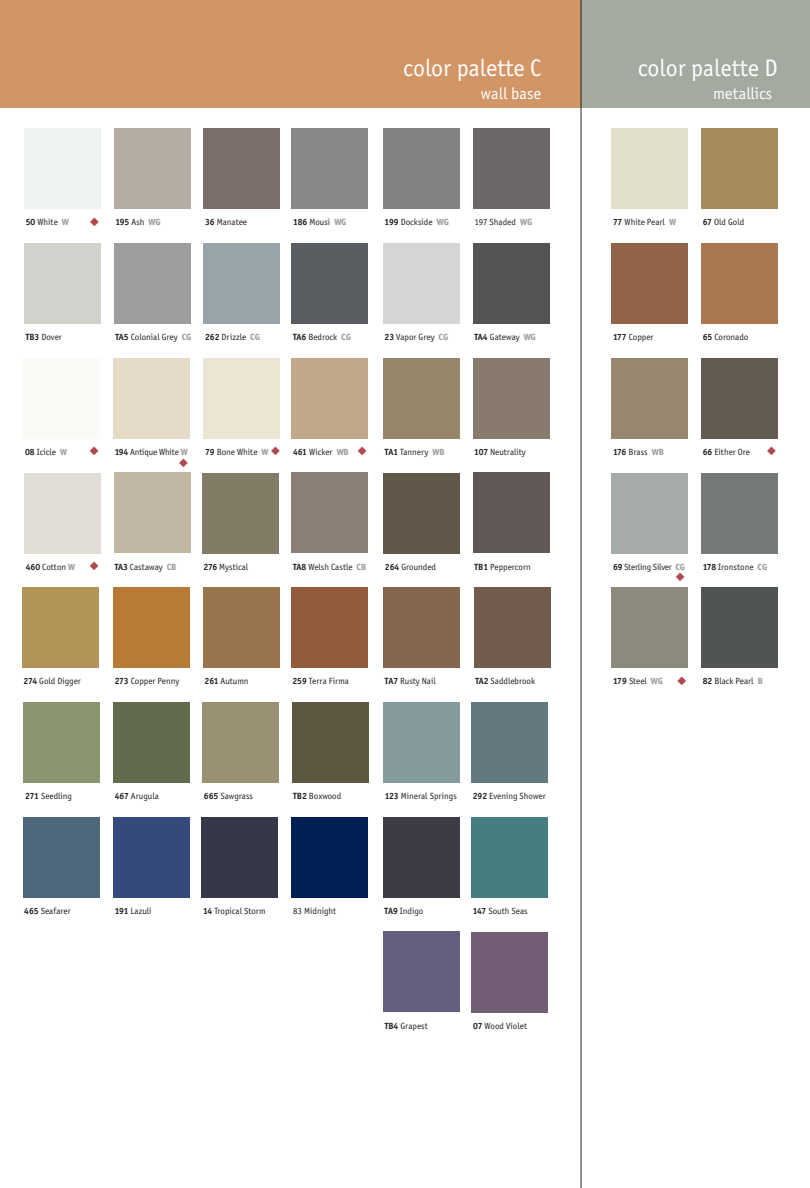
<style>
.page{position:relative;width:810px;height:1188px;background:#fff}
.page>*{position:absolute;margin:0;border:0;box-sizing:border-box;transform-origin:0 0}
.t1{font:24px "Officina San ITC";color:#fff}
.t2{font:16.5px "Officina San ITC";color:#fff}
.t3{font:9px "Officina San ITC";color:#231f20}
.t4{font:9px "Officina San ITC";letter-spacing:-.02em;color:#231f20}
.t5{font:700 9px "Officina San ITC";color:#231f20}
.s1{font-weight:700}
.s2{font-weight:800;color:#a1a1a5}
.s3{color:#b2484d}
.s4{font-weight:400}
</style>
<div class="page">
<div style="left:473px;top:243px;width:77px;height:81px;background:#555452"></div>
<div style="left:292px;top:702px;width:77px;height:81px;background:#5d5641"></div>
<div style="left:24px;top:243px;width:77px;height:81px;background:#d2d1cc"></div>
<div style="left:383px;top:587px;width:77px;height:81px;background:#84674f"></div>
<div style="left:114px;top:243px;width:77px;height:81px;background:#9c9d9c"></div>
<div style="left:114px;top:472px;width:77px;height:82px;background:#c2b7a5"></div>
<div style="left:473px;top:472px;width:77px;height:82px;background:#5f5855"></div>
<div style="left:474px;top:587px;width:77px;height:81px;background:#705b4d"></div>
<div style="left:292px;top:243px;width:76px;height:81px;background:#595d62"></div>
<div style="left:383px;top:358px;width:77px;height:81px;background:#98866a"></div>
<div style="left:292px;top:472px;width:76px;height:82px;background:#8a8076"></div>
<div style="left:202px;top:702px;width:77px;height:81px;background:#98906f"></div>
<div style="left:383px;top:817px;width:77px;height:81px;background:#3b3c44"></div>
<div style="left:383px;top:932px;width:77px;height:80px;background:#63607f"></div>
<div style="left:24px;top:128px;width:77px;height:81px;background:#eff4f3"></div>
<div style="left:204px;top:128px;width:76px;height:81px;background:#7c6f69"></div>
<div style="left:114px;top:128px;width:77px;height:81px;background:#b5ada4"></div>
<div style="left:292px;top:128px;width:76px;height:81px;background:#898687"></div>
<div style="left:24px;top:358px;width:76px;height:81px;background:#fafaf6"></div>
<div style="left:204px;top:243px;width:76px;height:81px;background:#99a4aa"></div>
<div style="left:113px;top:587px;width:77px;height:81px;background:#b77b37"></div>
<div style="left:113px;top:358px;width:77px;height:81px;background:#e6dbc8"></div>
<div style="left:22px;top:587px;width:77px;height:81px;background:#b29457"></div>
<div style="left:203px;top:587px;width:77px;height:81px;background:#98744c"></div>
<div style="left:24px;top:473px;width:77px;height:81px;background:#e1ddd5"></div>
<div style="left:291px;top:587px;width:77px;height:81px;background:#925c3c"></div>
<div style="left:204px;top:358px;width:76px;height:81px;background:#ece5d3"></div>
<div style="left:292px;top:358px;width:76px;height:81px;background:#c0a88a"></div>
<div style="left:24px;top:702px;width:76px;height:81px;background:#89956d"></div>
<div style="left:202px;top:473px;width:77px;height:81px;background:#827b65"></div>
<div style="left:292px;top:817px;width:76px;height:81px;background:#001f55"></div>
<div style="left:202px;top:817px;width:76px;height:81px;background:#353849"></div>
<div style="left:113px;top:702px;width:77px;height:81px;background:#616c4f"></div>
<div style="left:23px;top:817px;width:76px;height:81px;background:#4d677b"></div>
<div style="left:113px;top:817px;width:77px;height:81px;background:#344a7a"></div>
<div style="left:383px;top:128px;width:77px;height:81px;background:#808182"></div>
<div style="left:473px;top:128px;width:77px;height:81px;background:#6c6767"></div>
<div style="left:471px;top:702px;width:77px;height:81px;background:#647880"></div>
<div style="left:383px;top:702px;width:77px;height:81px;background:#859a9c"></div>
<div style="left:383px;top:473px;width:77px;height:81px;background:#625849"></div>
<div style="left:383px;top:243px;width:77px;height:81px;background:#d3d6d2"></div>
<div style="left:473px;top:358px;width:76px;height:81px;background:#897a6e"></div>
<div style="left:471px;top:817px;width:77px;height:81px;background:#467d80"></div>
<div style="left:472px;top:932px;width:76px;height:81px;background:#725e74"></div>
<div style="left:0;top:0;width:581px;height:108px;background:#d29566"></div>
<div style="left:612px;top:128px;width:76px;height:81px;background:#e1dec9"></div>
<div style="left:612px;top:473px;width:76px;height:81px;background:#a4aba9"></div>
<div style="left:612px;top:587px;width:76px;height:81px;background:#8c8a7d"></div>
<div style="left:701px;top:587px;width:77px;height:81px;background:#505552"></div>
<div style="left:612px;top:243px;width:76px;height:81px;background:#916349"></div>
<div style="left:701px;top:128px;width:77px;height:81px;background:#a58b5e"></div>
<div style="left:701px;top:243px;width:77px;height:81px;background:#a97750"></div>
<div style="left:701px;top:358px;width:77px;height:81px;background:#635b50"></div>
<div style="left:701px;top:473px;width:77px;height:81px;background:#757a78"></div>
<div style="left:612px;top:358px;width:76px;height:81px;background:#96876e"></div>
<div style="left:581px;top:0;width:229px;height:108px;background:#a3aaa0"></div>
<hr style="left:581px;top:0;width:1px;height:1188px;background:#231f20">
<h1 class="t1" style="left:403px;top:54px;width:139px">color palette C</h1>
<h2 class="t2" style="left:481px;top:83px;width:62px">wall base</h2>
<h1 class="t1" style="left:638px;top:54px;width:142px">color palette D</h1>
<h2 class="t2" style="left:713px;top:83px;width:61px">metallics</h2>
<p class="t3" style="left:26px;top:217px;width:45px"><span class="s1">50</span> White <span class="s2">W</span></p>
<p class="t5" style="left:90px;top:217px;width:72px"><span class="s3">◆</span> 195 <span class="s4">Ash</span> <span class="s2">WG</span></p>
<p class="t3" style="left:205px;top:217px;width:44px"><span class="s1">36</span> Manatee</p>
<p class="t3" style="left:293px;top:217px;width:55px"><span class="s1">186</span> Mousi <span class="s2">WG</span></p>
<p class="t3" style="left:385px;top:217px;width:66px"><span class="s1">199</span> Dockside <span class="s2">WG</span></p>
<p class="t3" style="left:475px;top:217px;width:59px">197 Shaded <span class="s2">WG</span></p>
<p class="t3" style="left:613px;top:217px;width:65px"><span class="s1">77</span> White Pearl <span class="s2">W</span></p>
<p class="t3" style="left:703px;top:217px;width:43px"><span class="s1">67</span> Old Gold</p>
<p class="t3" style="left:26px;top:332px;width:38px"><span class="s1">TB3</span> Dover</p>
<p class="t3" style="left:115px;top:332px;width:78px"><span class="s1">TA5</span> Colonial Grey <span class="s2">CG</span></p>
<p class="t3" style="left:293px;top:332px;width:60px"><span class="s1">TA6</span> Bedrock <span class="s2">CG</span></p>
<p class="t3" style="left:205px;top:332px;width:57px"><span class="s1">262</span> Drizzle <span class="s2">CG</span></p>
<p class="t3" style="left:385px;top:332px;width:65px"><span class="s1">23</span> Vapor Grey <span class="s2">CG</span></p>
<p class="t3" style="left:475px;top:332px;width:63px"><span class="s1">TA4</span> Gateway <span class="s2">WG</span></p>
<p class="t3" style="left:613px;top:332px;width:42px"><span class="s1">177</span> Copper</p>
<p class="t3" style="left:703px;top:332px;width:47px"><span class="s1">65</span> Coronado</p>
<p class="t3" style="left:25px;top:447px;width:44px"><span class="s1">08</span> Icicle <span class="s2">W</span></p>
<p class="t3" style="left:115px;top:447px;width:75px"><span class="s1">194</span> Antique White <span class="s2">W</span></p>
<p class="t3" style="left:205px;top:447px;width:65px"><span class="s1">79</span> Bone White <span class="s2">W</span></p>
<p class="t3" style="left:293px;top:447px;width:57px"><span class="s1">461</span> Wicker <span class="s2">WB</span></p>
<p class="t3" style="left:385px;top:447px;width:61px"><span class="s1">TA1</span> Tannery <span class="s2">WB</span></p>
<p class="t3" style="left:474px;top:447px;width:53px"><span class="s1">107</span> Neutrality</p>
<p class="t3" style="left:613px;top:447px;width:53px"><span class="s1">176</span> Brass <span class="s2">WB</span></p>
<p class="t3" style="left:703px;top:447px;width:49px"><span class="s1">66</span> Either Ore</p>
<p class="t3" style="left:26px;top:561px;width:51px"><span class="s1">460</span> Cotton <span class="s2">W</span></p>
<p class="t3" style="left:115px;top:561px;width:63px"><span class="s1">TA3</span> Castaway <span class="s2">CB</span></p>
<p class="t3" style="left:293px;top:561px;width:75px"><span class="s1">TA8</span> Welsh Castle <span class="s2">CB</span></p>
<p class="t3" style="left:203px;top:561px;width:46px"><span class="s1">276</span> Mystical</p>
<p class="t3" style="left:385px;top:561px;width:53px"><span class="s1">264</span> Grounded</p>
<p class="t3" style="left:475px;top:561px;width:58px"><span class="s1">TB1</span> Peppercorn</p>
<p class="t4" style="left:613px;top:562px;width:74px"><span class="s1">69</span> Sterling Silver <span class="s2">CG</span></p>
<p class="t3" style="left:703px;top:562px;width:66px"><span class="s1">178</span> Ironstone <span class="s2">CG</span></p>
<p class="t3" style="left:24px;top:676px;width:59px"><span class="s1">274</span> Gold Digger</p>
<p class="t3" style="left:205px;top:676px;width:45px"><span class="s1">261</span> Autumn</p>
<p class="t3" style="left:115px;top:676px;width:66px"><span class="s1">273</span> Copper Penny</p>
<p class="t3" style="left:292px;top:676px;width:58px"><span class="s1">259</span> Terra Firma</p>
<p class="t3" style="left:385px;top:676px;width:52px"><span class="s1">TA7</span> Rusty Nail</p>
<p class="t3" style="left:475px;top:676px;width:61px"><span class="s1">TA2</span> Saddlebrook</p>
<p class="t3" style="left:613px;top:676px;width:52px"><span class="s1">179</span> Steel <span class="s2">WG</span></p>
<p class="t3" style="left:703px;top:676px;width:62px"><span class="s1">82</span> Black Pearl <span class="s2">B</span></p>
<p class="t3" style="left:25px;top:791px;width:48px"><span class="s1">271</span> Seedling</p>
<p class="t3" style="left:115px;top:791px;width:46px"><span class="s1">467</span> Arugula</p>
<p class="t3" style="left:204px;top:791px;width:51px"><span class="s1">665</span> Sawgrass</p>
<p class="t3" style="left:293px;top:791px;width:50px"><span class="s1">TB2</span> Boxwood</p>
<p class="t3" style="left:385px;top:791px;width:74px"><span class="s1">123</span> Mineral Springs</p>
<p class="t3" style="left:473px;top:791px;width:74px"><span class="s1">292</span> Evening Shower</p>
<p class="t3" style="left:24px;top:906px;width:48px"><span class="s1">465</span> Seafarer</p>
<p class="t3" style="left:115px;top:906px;width:38px"><span class="s1">191</span> Lazuli</p>
<p class="t3" style="left:203px;top:906px;width:64px"><span class="s1">14</span> Tropical Storm</p>
<p class="t3" style="left:293px;top:905px;width:45px">83 Midnight</p>
<p class="t3" style="left:385px;top:906px;width:40px"><span class="s1">TA9</span> Indigo</p>
<p class="t3" style="left:473px;top:906px;width:56px"><span class="s1">147</span> South Seas</p>
<p class="t3" style="left:385px;top:1020px;width:45px"><span class="s1">TB4</span> Grapest</p>
<p class="t3" style="left:473px;top:1020px;width:55px"><span class="s1">07</span> Wood Violet</p>
</div>
